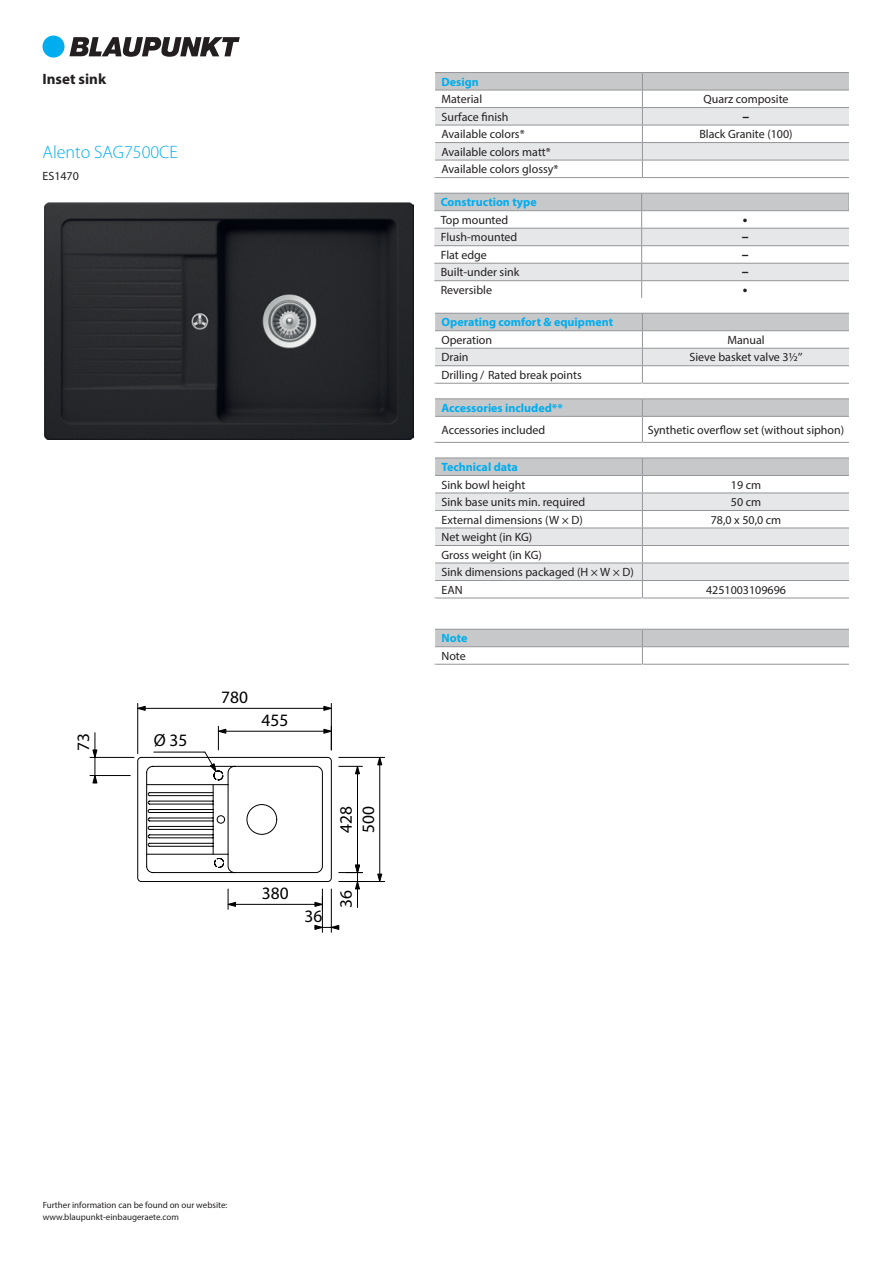
<style>
.page{position:relative;width:893px;height:1263px;background:#fff}
.page>*{position:absolute;margin:0;border:0;box-sizing:border-box;transform-origin:0 0}
.Merkmalsfolge-Modell{font:300 18px "Myriad Pro";color:#00aeef}
.t1{font:17.4px/22.2px "Myriad Pro";color:#000}
.Merkmalsfolge-Produu{font:700 15px "Myriad Pro";color:#231f20}
.Metadata-Wert{font:700 13.8px "Myriad Pro";color:#231f20}
.Metadata{font:12px "Myriad Pro";color:#231f20}
.Metadata-Wert-2{font:12px "Myriad Pro";color:#231f20}
.Kopf{font:700 12px "Myriad Pro";color:#00aeef}
.Merkmalsfolge-Nummer{font:12px "Myriad Pro";color:#231f20}
.Absatz_erster{font:9px "Myriad Pro";color:#231f20}
.Absatz_letzter{font:9px "Myriad Pro";color:#231f20}
.s1{font-family:"Calibri"}
</style>
<div class="page">
<hr style="left:90px;top:775px;width:40px;height:1px;background:#000">
<hr style="left:90px;top:757px;width:44px;height:1px;background:#000">
<svg style="left:93px;top:733px;width:4px;height:50px"></svg>
<hr style="left:137px;top:703px;width:1px;height:51px;background:#000">
<hr style="left:331px;top:703px;width:1px;height:47px;background:#000">
<hr style="left:145px;top:708px;width:179px;height:1px;background:#000">
<svg style="left:137px;top:706px;width:8px;height:4px"></svg>
<svg style="left:324px;top:706px;width:8px;height:4px"></svg>
<hr style="left:357px;top:774px;width:1px;height:91px;background:#000">
<svg style="left:339px;top:766px;width:23px;height:8px"></svg>
<hr style="left:339px;top:757px;width:46px;height:1px;background:#000">
<hr style="left:339px;top:881px;width:46px;height:1px;background:#000">
<hr style="left:379px;top:765px;width:1px;height:109px;background:#000">
<svg style="left:378px;top:757px;width:4px;height:8px"></svg>
<svg style="left:378px;top:874px;width:4px;height:7px"></svg>
<hr style="left:236px;top:904px;width:79px;height:1px;background:#000">
<svg style="left:315px;top:889px;width:8px;height:20px"></svg>
<svg style="left:228px;top:889px;width:8px;height:20px"></svg>
<svg style="left:339px;top:865px;width:23px;height:42px"></svg>
<hr style="left:322px;top:896px;width:1px;height:36px;background:#000">
<hr style="left:331px;top:889px;width:1px;height:43px;background:#000">
<svg style="left:315px;top:925px;width:24px;height:4px"></svg>
<svg style="left:137px;top:726px;width:195px;height:156px"></svg>
<img style="left:44px;top:203px;width:369px;height:237px">
<hr style="left:435px;top:72px;width:207px;height:1px;background:#939598">
<hr style="left:642px;top:72px;width:208px;height:1px;background:#939598">
<svg style="left:434px;top:73px;width:415px;height:105px"></svg>
<svg style="left:434px;top:193px;width:415px;height:105px"></svg>
<svg style="left:434px;top:313px;width:415px;height:71px"></svg>
<hr style="left:642px;top:330px;width:208px;height:1px;background:#939598">
<hr style="left:435px;top:398px;width:207px;height:1px;background:#939598">
<hr style="left:642px;top:398px;width:208px;height:1px;background:#939598">
<svg style="left:434px;top:399px;width:415px;height:44px"></svg>
<hr style="left:642px;top:416px;width:208px;height:1px;background:#939598">
<svg style="left:434px;top:458px;width:415px;height:141px"></svg>
<hr style="left:642px;top:475px;width:208px;height:1px;background:#939598">
<svg style="left:434px;top:629px;width:415px;height:36px"></svg>
<div style="left:43px;top:36px;width:22px;height:22px;background:#00aeef;border-radius:50%"></div>
<svg style="left:69px;top:37px;width:171px;height:20px"></svg>
<hr style="left:849px;top:72px;width:3px;height:1130px;background:#fff">
<p class="Merkmalsfolge-Produu" style="left:43px;top:69px;width:65px">Inset sink</p>
<p class="Merkmalsfolge-Modell" style="left:43px;top:141px;width:137px">Alento SAG7500CE</p>
<p class="Merkmalsfolge-Nummer" style="left:43px;top:169px;width:38px">ES1470</p>
<p class="t1" style="left:72px;top:751px;width:19px;rotate:-90deg">73</p>
<p class="t1" style="left:154px;top:729px;width:35px">Ø 35</p>
<p class="t1" style="left:221px;top:685px;width:28px">780</p>
<p class="t1" style="left:261px;top:708px;width:28px">455</p>
<p class="t1" style="left:335px;top:833px;width:28px;rotate:-90deg">428<br>500</p>
<p class="t1" style="left:262px;top:881px;width:28px">380</p>
<p class="t1" style="left:335px;top:907px;width:19px;rotate:-90deg">36</p>
<p class="t1" style="left:304px;top:904px;width:19px">36</p>
<p class="Kopf" style="left:441px;top:74px;width:39px">Design</p>
<p class="Metadata" style="left:441px;top:92px;width:42px">Material</p>
<p class="Metadata-Wert-2" style="left:703px;top:92px;width:87px">Quarz composite</p>
<p class="Metadata" style="left:441px;top:109px;width:69px">Surface finish</p>
<p class="Metadata-Wert" style="left:743px;top:107px;width:8px">–</p>
<p class="Metadata" style="left:441px;top:127px;width:85px">Available colors*</p>
<p class="Metadata-Wert-2" style="left:699px;top:127px;width:95px">Black Granite (100)</p>
<p class="Metadata" style="left:441px;top:144px;width:111px">Available colors matt*</p>
<p class="Metadata" style="left:441px;top:162px;width:119px">Available colors glossy*</p>
<p class="Kopf" style="left:441px;top:195px;width:97px">Construction type</p>
<p class="Metadata" style="left:441px;top:212px;width:69px">Top mounted</p>
<p class="Metadata-Wert" style="left:743px;top:210px;width:6px">•</p>
<p class="Metadata" style="left:441px;top:230px;width:78px">Flush-mounted</p>
<p class="Metadata-Wert" style="left:742px;top:228px;width:8px">–</p>
<p class="Metadata" style="left:441px;top:247px;width:48px">Flat edge</p>
<p class="Metadata-Wert" style="left:742px;top:245px;width:8px">–</p>
<p class="Metadata" style="left:441px;top:265px;width:80px">Built-under sink</p>
<p class="Metadata-Wert" style="left:742px;top:263px;width:8px">–</p>
<p class="Metadata" style="left:441px;top:283px;width:53px">Reversible</p>
<p class="Metadata-Wert" style="left:743px;top:280px;width:6px">•</p>
<p class="Kopf" style="left:441px;top:315px;width:173px">Operating comfort &amp; equipment</p>
<p class="Metadata" style="left:441px;top:333px;width:52px">Operation</p>
<p class="Metadata-Wert-2" style="left:727px;top:333px;width:39px">Manual</p>
<p class="Metadata" style="left:441px;top:350px;width:29px">Drain</p>
<p class="Metadata-Wert-2" style="left:689px;top:350px;width:115px">Sieve basket valve 3½<span class="s1">″</span></p>
<p class="Metadata" style="left:441px;top:368px;width:142px">Drilling / Rated break points</p>
<p class="Kopf" style="left:441px;top:400px;width:123px">Accessories included**</p>
<p class="Metadata" style="left:441px;top:422px;width:105px">Accessories included</p>
<p class="Metadata-Wert-2" style="left:648px;top:422px;width:198px">Synthetic overflow set (without siphon)</p>
<p class="Kopf" style="left:441px;top:459px;width:78px">Technical data</p>
<p class="Metadata" style="left:441px;top:477px;width:85px">Sink bowl height</p>
<p class="Metadata-Wert-2" style="left:731px;top:477px;width:32px">19 cm</p>
<p class="Metadata" style="left:441px;top:495px;width:145px">Sink base units min. required</p>
<p class="Metadata-Wert-2" style="left:731px;top:495px;width:32px">50 cm</p>
<p class="Metadata" style="left:441px;top:512px;width:143px">External dimensions (W × D)</p>
<p class="Metadata-Wert-2" style="left:711px;top:512px;width:72px">78,0 x 50,0 cm</p>
<p class="Metadata" style="left:441px;top:530px;width:92px">Net weight (in KG)</p>
<p class="Metadata" style="left:441px;top:547px;width:102px">Gross weight (in KG)</p>
<p class="Metadata" style="left:441px;top:565px;width:194px">Sink dimensions packaged (H × W × D)</p>
<p class="Metadata" style="left:441px;top:582px;width:23px">EAN</p>
<p class="Metadata-Wert-2" style="left:706px;top:582px;width:82px">4251003109696</p>
<p class="Kopf" style="left:441px;top:631px;width:27px">Note</p>
<p class="Metadata" style="left:441px;top:648px;width:26px">Note</p>
<p class="Absatz_erster" style="left:43px;top:1200px;width:186px">Further information can be found on our website:</p>
<p class="Absatz_letzter" style="left:43px;top:1212px;width:138px">www.blaupunkt-einbaugeraete.com</p>
</div>
